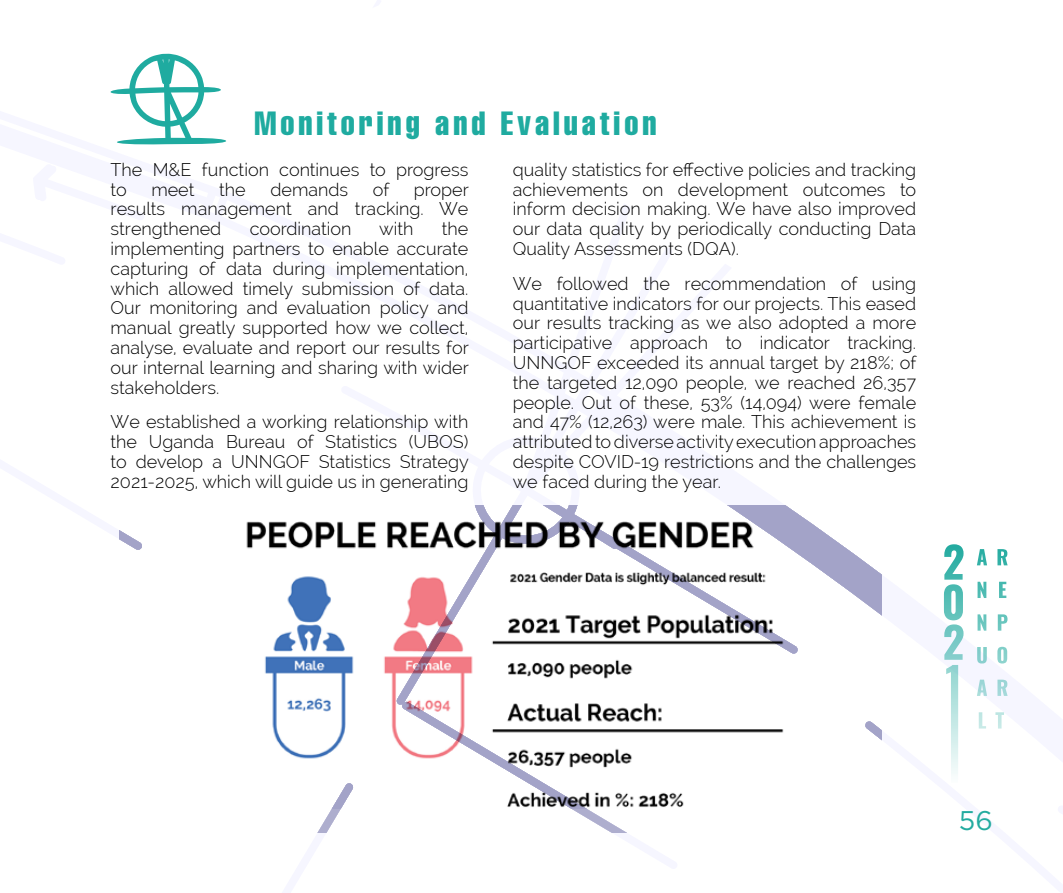
<style>
.page{position:relative;width:1063px;height:893px;background:#fff}
.page>*{position:absolute;margin:0;border:0;box-sizing:border-box;transform-origin:0 0}
.t1{font:extra-condensed 33px "Helvetica";letter-spacing:.12em;color:#1faba0}
.t2{font:27px "Gotham";color:#23aba0}
.t3{font:300 18px/19.8px "Raleway";color:#000;text-align:justify}
</style>
<div class="page">
<svg style="left:880px;top:544px;width:128px;height:230px"></svg>
<img style="left:121px;top:507px;width:759px;height:324px">
<svg style="left:110px;top:54px;width:116px;height:91px"></svg>
<h1 class="t1" style="left:255px;top:102px;width:403px">Monitoring and Evaluation</h1>
<p class="t3" style="left:111px;top:159px;width:359px">The M&amp;E function continues to progress to</p>
<p class="t3" style="left:513px;top:159px;width:405px">quality statistics for effective policies and tracking achievements on development outcomes to inform decision making. We have also improved our data quality by periodically conducting Data Quality Assessments (DQA).</p>
<p class="t3" style="left:513px;top:273px;width:405px">We followed the recommendation of using quantitative indicators for our projects. This eased our results tracking as we also adopted a more participative approach to indicator tracking.<br>UNNGOF exceeded its annual target by 218%; of the targeted 12,090 people, we reached 26,357 people. Out of these, 53% (14,094) were female and 47% (12,263) were male. This achievement is attributed to diverse activity execution approaches despite COVID-19 restrictions and the challenges we faced during the year.</p>
<p class="t3" style="left:151px;top:179px;width:45px">meet</p>
<p class="t3" style="left:219px;top:179px;width:28px">the</p>
<p class="t3" style="left:270px;top:179px;width:79px">demands</p>
<p class="t3" style="left:373px;top:179px;width:18px">of</p>
<p class="t3" style="left:111px;top:179px;width:360px;text-indent:303px">proper results management and tracking. We strengthened</p>
<p class="t3" style="left:111px;top:219px;width:360px;text-indent:331px">the implementing partners to enable accurate capturing of data during implementation, which allowed timely submission of data.<br>Our monitoring and evaluation policy and manual greatly supported how we collect, analyse, evaluate and report our results for our internal learning and sharing with wider stakeholders.</p>
<p class="t3" style="left:111px;top:412px;width:360px">We established a working relationship with the Uganda Bureau of Statistics (UBOS) to develop a UNNGOF Statistics Strategy 2021-2025, which will guide us in generating</p>
<p class="t3" style="left:250px;top:219px;width:103px">coordination</p>
<p class="t3" style="left:379px;top:219px;width:36px">with</p>
<h2 class="t2" style="left:959px;top:803px;width:35px">56</h2>
</div>
